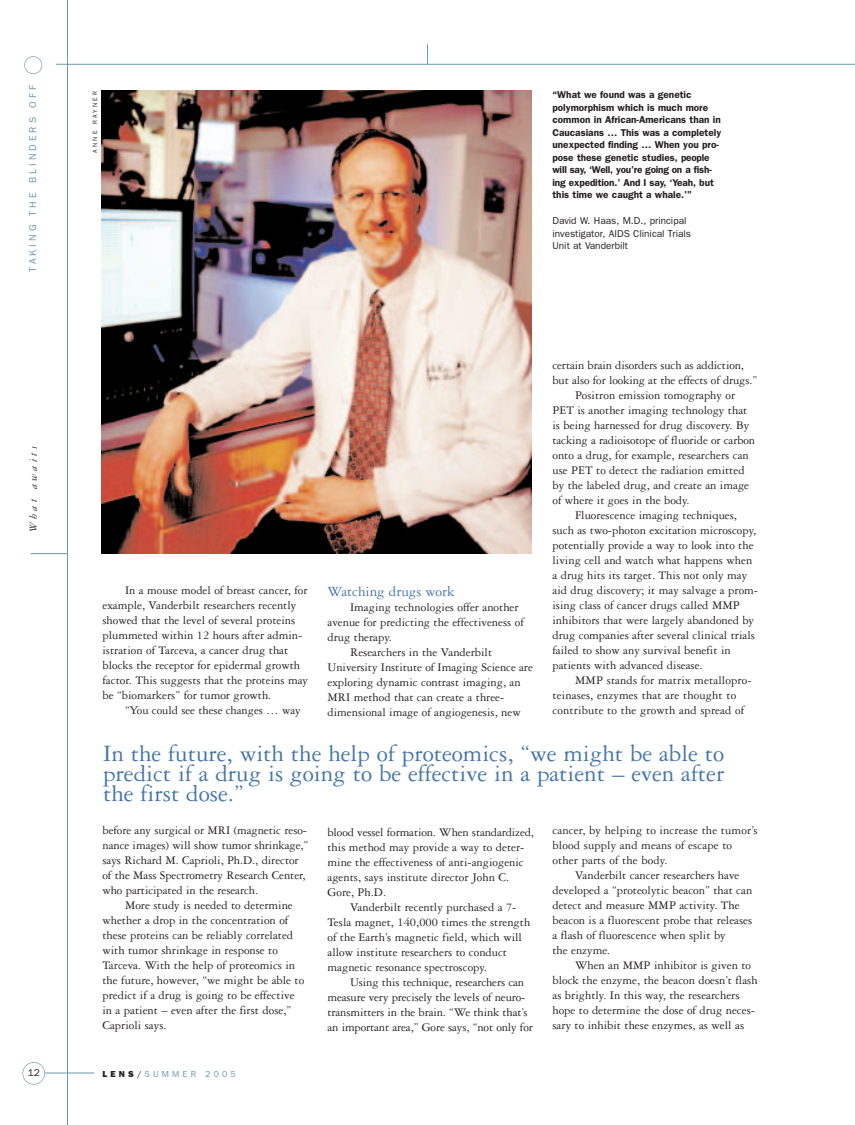
<style>
.page{position:relative;width:855px;height:1125px;background:#fff}
.page>*{position:absolute;margin:0;border:0;box-sizing:border-box;transform-origin:0 0}
.t1{font:25px/20px "Garamond Three";color:#4575a9;text-align:justify}
.t2{font:15px "Garamond Three";color:#4575a9}
.t3{font:12.5px/15px "Garamond Three";color:#231f20}
.t4{font:italic 11.25px "Garamond Three";letter-spacing:.29em;color:#231f20}
.t5{font:600 10px/12.5px "Franklin Gothic";color:#231f20}
.t6{font:10px/12.5px "Franklin Gothic";color:#231f20}
.t7{font:10px "Franklin Gothic";letter-spacing:.3em;color:#6c98ac}
.t8{font:8.75px "Franklin Gothic";letter-spacing:.36em;color:#6c98ac}
.t9{font:6.25px "Franklin Gothic";letter-spacing:.36em;color:#231f20}
.s1{font-weight:800;color:#231f20}
.s2{color:#231f20}
</style>
<div class="page">
<hr style="left:67px;top:0;width:1px;height:1125px;background:#6c98ac">
<div style="left:22px;top:1062px;width:23px;height:23px;border:1px solid #6c98ac;border-radius:50%"></div>
<hr style="left:56px;top:64px;width:799px;height:1px;background:#6c98ac">
<hr style="left:31px;top:553px;width:37px;height:1px;background:#6c98ac">
<svg style="left:427px;top:44px;width:1px;height:20px"></svg>
<div style="left:24px;top:56px;width:18px;height:18px;border:1px solid #6c98ac;border-radius:50%"></div>
<hr style="left:45px;top:1073px;width:49px;height:1px;background:#6c98ac">
<img style="left:101px;top:90px;width:430px;height:463px">
<p class="t7" style="left:27px;top:272px;width:188px;rotate:-90deg">TAKING THE BLINDERS OFF</p>
<p class="t4" style="left:29px;top:532px;width:88px;rotate:-90deg">What awaits</p>
<p class="t6" style="left:28px;top:1066px;width:13px">12</p>
<p class="t9" style="left:91px;top:153px;width:63px;rotate:-90deg">ANNE RAYNER</p>
<p class="t5" style="left:552px;top:88px;width:170px">“What we found was a genetic polymorphism which is much more common in African-Americans than in Caucasians … This was a completely unexpected finding … When you pro&shy;pose these genetic studies, people will say, ‘Well, you’re going on a fish&shy;ing expedition.’ And I say, ‘Yeah, but this time we caught a whale.’”</p>
<p class="t6" style="left:552px;top:215px;width:140px">David W. Haas, M.D., principal investigator, AIDS Clinical Trials<br>Unit at Vanderbilt</p>
<p class="t3" style="left:102px;top:584px;width:207px;text-indent:22px">In a mouse model of breast cancer, for example, Vanderbilt researchers recently showed that the level of several proteins plummeted within 12 hours after admin&shy;istration of Tarceva, a cancer drug that blocks the receptor for epidermal growth factor. This suggests that the proteins may be “biomarkers” for tumor growth.</p>
<p class="t3" style="left:125px;top:704px;width:177px">“You could see these changes … way</p>
<p class="t2" style="left:328px;top:586px;width:129px">Watching drugs work</p>
<p class="t3" style="left:350px;top:601px;width:170px">Imaging technologies offer another</p>
<p class="t3" style="left:328px;top:616px;width:198px">avenue for predicting the effectiveness of</p>
<p class="t3" style="left:328px;top:631px;width:66px">drug therapy.</p>
<p class="t3" style="left:350px;top:646px;width:144px">Researchers in the Vanderbilt</p>
<p class="t3" style="left:328px;top:661px;width:207px">University Institute of Imaging Science are</p>
<p class="t3" style="left:328px;top:676px;width:195px">exploring dynamic contrast imaging, an</p>
<p class="t3" style="left:328px;top:691px;width:178px">MRI method that can create a three-</p>
<p class="t3" style="left:328px;top:706px;width:195px">dimensional image of angiogenesis, new</p>
<p class="t3" style="left:552px;top:359px;width:193px">certain brain disorders such as addiction,</p>
<p class="t3" style="left:552px;top:374px;width:206px">but also for looking at the effects of drugs.”</p>
<p class="t3" style="left:575px;top:389px;width:162px">Positron emission tomography or</p>
<p class="t3" style="left:552px;top:404px;width:196px">PET is another imaging technology that</p>
<p class="t3" style="left:552px;top:419px;width:198px">is being harnessed for drug discovery. By</p>
<p class="t3" style="left:552px;top:434px;width:204px">tacking a radioisotope of fluoride or carbon</p>
<p class="t3" style="left:552px;top:449px;width:198px">onto a drug, for example, researchers can</p>
<p class="t3" style="left:552px;top:464px;width:194px">use PET to detect the radiation emitted</p>
<p class="t3" style="left:552px;top:479px;width:198px">by the labeled drug, and create an image</p>
<p class="t3" style="left:552px;top:494px;width:139px">of where it goes in the body.</p>
<p class="t3" style="left:575px;top:509px;width:164px">Fluorescence imaging techniques,</p>
<p class="t3" style="left:552px;top:524px;width:205px">such as two-photon excitation microscopy,</p>
<p class="t3" style="left:553px;top:539px;width:203px">potentially provide a way to look into the</p>
<p class="t3" style="left:553px;top:554px;width:201px">living cell and watch what happens when</p>
<p class="t3" style="left:553px;top:569px;width:196px">a drug hits its target. This not only may</p>
<p class="t3" style="left:553px;top:584px;width:207px">aid drug discovery; it may salvage a prom-</p>
<p class="t3" style="left:553px;top:599px;width:189px">ising class of cancer drugs called MMP</p>
<p class="t3" style="left:553px;top:614px;width:203px">inhibitors that were largely abandoned by</p>
<p class="t3" style="left:553px;top:629px;width:204px">drug companies after several clinical trials</p>
<p class="t3" style="left:553px;top:644px;width:180px">failed to show any survival benefit in</p>
<p class="t3" style="left:553px;top:659px;width:152px">patients with advanced disease.</p>
<p class="t3" style="left:575px;top:674px;width:178px">MMP stands for matrix metallopro-</p>
<p class="t3" style="left:553px;top:689px;width:185px">teinases, enzymes that are thought to</p>
<p class="t3" style="left:553px;top:704px;width:193px">contribute to the growth and spread of</p>
<h1 class="t1" style="left:103px;top:745px;width:623px">In the future, with the help of proteomics, “we might be able to predict if a drug is going to be effective in a patient – even after the first dose.”</h1>
<p class="t3" style="left:102px;top:824px;width:207px">before any surgical or MRI (magnetic reso&shy;nance images) will show tumor shrinkage,” says Richard M. Caprioli, Ph.D., director of the Mass Spectrometry Research Center, who participated in the research.</p>
<p class="t3" style="left:102px;top:899px;width:203px;text-indent:22px">More study is needed to determine whether a drop in the concentration of these proteins can be reliably correlated with tumor shrinkage in response to Tarceva. With the help of proteomics in the future, however, “we might be able to predict if a drug is going to be effective in a patient – even after the first dose,” Caprioli says.</p>
<p class="t8" style="left:102px;top:1069px;width:135px"><span class="s1">LENS</span><span class="s2">/</span>SUMMER 2005</p>
<p class="t3" style="left:328px;top:826px;width:208px">blood vessel formation. When standardized, this method may provide a way to deter&shy;mine the effectiveness of anti-angiogenic agents, says institute director John C.<br>Gore, Ph.D.</p>
<p class="t3" style="left:328px;top:901px;width:204px;text-indent:22px">Vanderbilt recently purchased a 7- Tesla magnet, 140,000 times the strength of the Earth’s magnetic field, which will allow institute researchers to conduct magnetic resonance spectroscopy.</p>
<p class="t3" style="left:328px;top:976px;width:207px;text-indent:22px">Using this technique, researchers can measure very precisely the levels of neuro&shy;transmitters in the brain. “We think that’s an important area,” Gore says, “not only for</p>
<p class="t3" style="left:553px;top:824px;width:207px">cancer, by helping to increase the tumor’s blood supply and means of escape to other parts of the body.</p>
<p class="t3" style="left:553px;top:869px;width:201px;text-indent:22px">Vanderbilt cancer researchers have developed a “proteolytic beacon” that can detect and measure MMP activity. The beacon is a fluorescent probe that releases a flash of fluorescence when split by<br>the enzyme.</p>
<p class="t3" style="left:553px;top:959px;width:207px;text-indent:22px">When an MMP inhibitor is given to block the enzyme, the beacon doesn’t flash as brightly. In this way, the researchers hope to determine the dose of drug neces&shy;sary to inhibit these enzymes, as well as</p>
</div>
